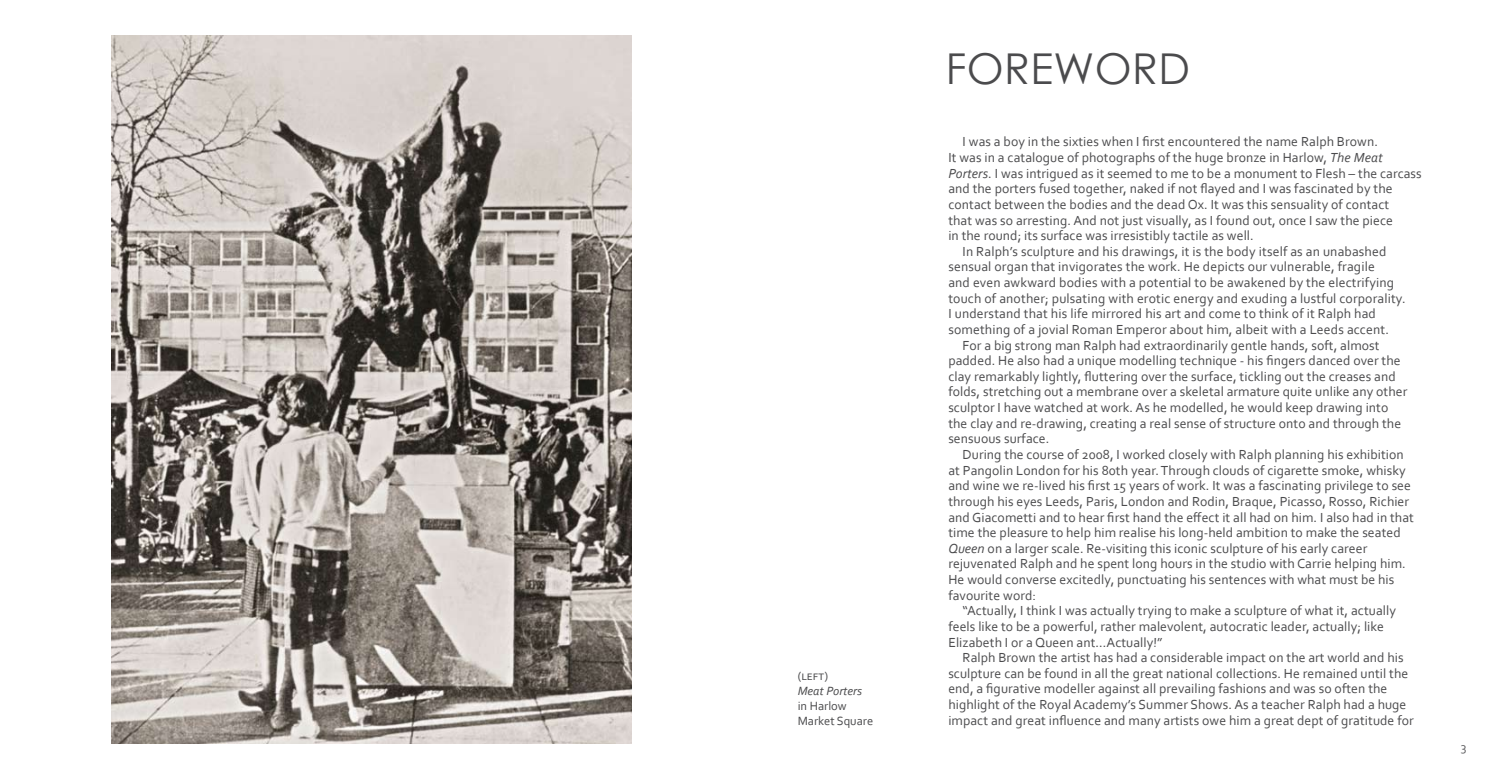
<style>
.page{position:relative;width:1489px;height:780px;background:#fff}
.page>*{position:absolute;margin:0;border:0;box-sizing:border-box;transform-origin:0 0}
.t1{font:42.5px "Century Gothic";letter-spacing:.01em;color:#4b4b4d}
.t2{font:13.75px "Corbel";letter-spacing:.005em;color:#4b4b4d}
.t3{font:12.5px/15px "Corbel";color:#4b4b4d}
.t4{font:italic 12.5px "Corbel";color:#4b4b4d}
.t5{font:12.5px "Corbel";color:#58585a}
.s1{font-style:italic}
</style>
<div class="page">
<img style="left:111px;top:36px;width:520px;height:707px">
<p class="t3" style="left:797px;top:667px;width:32px">(left)</p>
<p class="t4" style="left:797px;top:682px;width:66px">Meat Porters</p>
<p class="t3" style="left:797px;top:697px;width:77px">in Harlow<br>Market Square</p>
<h1 class="t1" style="left:945px;top:38px;width:240px">FOREWORD</h1>
<p class="t2" style="left:962px;top:133px;width:417px">I was a boy in the sixties when I first encountered the name Ralph Brown.</p>
<p class="t2" style="left:948px;top:149px;width:436px">It was in a catalogue of photographs of the huge bronze in Harlow, <span class="s1">The Meat</span></p>
<p class="t2" style="left:948px;top:164px;width:475px"><span class="s1">Porters</span>. I was intrigued as it seemed to me to be a monument to Flesh – the carcass</p>
<p class="t2" style="left:948px;top:180px;width:446px">and the porters fused together, naked if not flayed and I was fascinated by the</p>
<p class="t2" style="left:948px;top:196px;width:442px">contact between the bodies and the dead Ox. It was this sensuality of contact</p>
<p class="t2" style="left:948px;top:211px;width:446px">that was so arresting. And not just visually, as I found out, once I saw the piece</p>
<p class="t2" style="left:948px;top:227px;width:307px">in the round; its surface was irresistibly tactile as well.</p>
<p class="t2" style="left:962px;top:243px;width:425px">In Ralph’s sculpture and his drawings, it is the body itself as an unabashed</p>
<p class="t2" style="left:948px;top:258px;width:428px">sensual organ that invigorates the work. He depicts our vulnerable, fragile</p>
<p class="t2" style="left:948px;top:274px;width:447px">and even awkward bodies with a potential to be awakened by the electrifying</p>
<p class="t2" style="left:948px;top:289px;width:459px">touch of another; pulsating with erotic energy and exuding a lustful corporality.</p>
<p class="t2" style="left:948px;top:305px;width:429px">I understand that his life mirrored his art and come to think of it Ralph had</p>
<p class="t2" style="left:948px;top:321px;width:442px">something of a jovial Roman Emperor about him, albeit with a Leeds accent.</p>
<p class="t2" style="left:962px;top:336px;width:418px">For a big strong man Ralph had extraordinarily gentle hands, soft, almost</p>
<p class="t2" style="left:948px;top:352px;width:454px">padded. He also had a unique modelling technique - his fingers danced over the</p>
<p class="t2" style="left:948px;top:368px;width:449px">clay remarkably lightly, fluttering over the surface, tickling out the creases and</p>
<p class="t2" style="left:948px;top:383px;width:460px">folds, stretching out a membrane over a skeletal armature quite unlike any other</p>
<p class="t2" style="left:948px;top:399px;width:441px">sculptor I have watched at work. As he modelled, he would keep drawing into</p>
<p class="t2" style="left:948px;top:414px;width:454px">the clay and re-drawing, creating a real sense of structure onto and through the</p>
<p class="t2" style="left:948px;top:430px;width:103px">sensuous surface.</p>
<p class="t2" style="left:962px;top:446px;width:443px">During the course of 2008, I worked closely with Ralph planning his exhibition</p>
<p class="t2" style="left:948px;top:461px;width:459px">at Pangolin London for his 80th year. Through clouds of cigarette smoke, whisky</p>
<p class="t2" style="left:948px;top:477px;width:464px">and wine we re-lived his first 15 years of work. It was a fascinating privilege to see</p>
<p class="t2" style="left:948px;top:492px;width:462px">through his eyes Leeds, Paris, London and Rodin, Braque, Picasso, Rosso, Richier</p>
<p class="t2" style="left:948px;top:508px;width:467px">and Giacometti and to hear first hand the effect it all had on him. I also had in that</p>
<p class="t2" style="left:948px;top:524px;width:454px">time the pleasure to help him realise his long-held ambition to make the seated</p>
<p class="t2" style="left:948px;top:539px;width:420px"><span class="s1">Queen</span> on a larger scale. Re-visiting this iconic sculpture of his early career</p>
<p class="t2" style="left:948px;top:555px;width:459px">rejuvenated Ralph and he spent long hours in the studio with Carrie helping him.</p>
<p class="t2" style="left:948px;top:571px;width:447px">He would converse excitedly, punctuating his sentences with what must be his</p>
<p class="t2" style="left:948px;top:586px;width:89px">favourite word:</p>
<p class="t2" style="left:962px;top:602px;width:435px">“Actually, I think I was actually trying to make a sculpture of what it, actually</p>
<p class="t2" style="left:948px;top:617px;width:437px">feels like to be a powerful, rather malevolent, autocratic leader, actually; like</p>
<p class="t2" style="left:948px;top:633px;width:216px">Elizabeth I or a Queen ant…Actually!”</p>
<p class="t2" style="left:962px;top:649px;width:442px">Ralph Brown the artist has had a considerable impact on the art world and his</p>
<p class="t2" style="left:948px;top:664px;width:461px">sculpture can be found in all the great national collections. He remained until the</p>
<p class="t2" style="left:948px;top:680px;width:440px">end, a figurative modeller against all prevailing fashions and was so often the</p>
<p class="t2" style="left:948px;top:696px;width:459px">highlight of the Royal Academy’s Summer Shows. As a teacher Ralph had a huge</p>
<p class="t2" style="left:948px;top:711px;width:467px">impact and great influence and many artists owe him a great dept of gratitude for</p>
<p class="t5" style="left:1460px;top:739px;width:7px">3</p>
</div>
